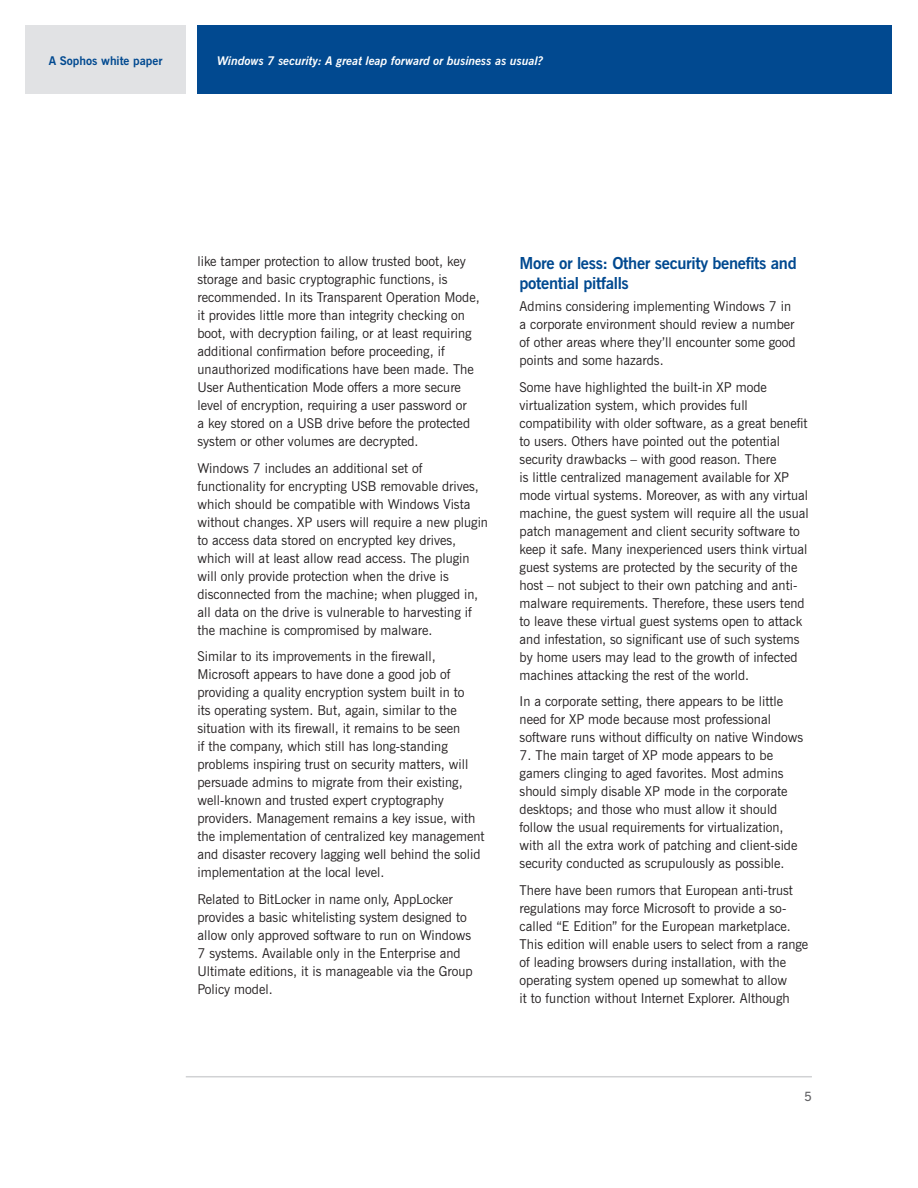
<style>
.page{position:relative;width:918px;height:1188px;background:#fff}
.page>*{position:absolute;margin:0;border:0;box-sizing:border-box;transform-origin:0 0}
.Heading_1{font:700 16.5px/19.8px "News Gothic BT";letter-spacing:-.02em;color:#014990}
.Body_text{font:13.5px/18px "News Gothic BT";color:#231f20}
.t1{font:600 12.75px "News Gothic BT";color:#636366}
.t2{font:italic 700 12px "News Gothic BT";color:#fff}
.t3{font:700 12px "News Gothic BT";color:#014990}
</style>
<div class="page">
<div style="left:26px;top:26px;width:160px;height:68px;background:#e1e2e4"></div>
<div style="left:198px;top:26px;width:694px;height:68px;background:#014990"></div>
<hr style="left:186px;top:1076px;width:626px;height:1px;background:#d1d2d4">
<p class="t3" style="left:49px;top:53px;width:115px">A Sophos white paper</p>
<p class="t2" style="left:217px;top:53px;width:328px">Windows 7 security: A great leap forward or business as usual?</p>
<p class="Body_text" style="left:198px;top:252px;width:284px">like tamper protection to allow trusted boot, key storage and basic cryptographic functions, is recommended. In its Transparent Operation Mode, it provides little more than integrity checking on boot, with decryption failing, or at least requiring additional confirmation before proceeding, if unauthorized modifications have been made. The User Authentication Mode offers a more secure level of encryption, requiring a user password or<br>a key stored on a USB drive before the protected system or other volumes are decrypted.</p>
<p class="Body_text" style="left:198px;top:459px;width:292px">Windows 7 includes an additional set of functionality for encrypting USB removable drives, which should be compatible with Windows Vista without changes. XP users will require a new plugin to access data stored on encrypted key drives, which will at least allow read access. The plugin will only provide protection when the drive is disconnected from the machine; when plugged in, all data on the drive is vulnerable to harvesting if the machine is compromised by malware.</p>
<p class="Body_text" style="left:198px;top:647px;width:289px">Similar to its improvements in the firewall, Microsoft appears to have done a good job of providing a quality encryption system built in to<br>its operating system. But, again, similar to the situation with its firewall, it remains to be seen<br>if the company, which still has long-standing problems inspiring trust on security matters, will persuade admins to migrate from their existing, well-known and trusted expert cryptography providers. Management remains a key issue, with the implementation of centralized key management and disaster recovery lagging well behind the solid implementation at the local level.</p>
<p class="Body_text" style="left:198px;top:890px;width:277px">Related to BitLocker in name only, AppLocker provides a basic whitelisting system designed to allow only approved software to run on Windows 7 systems. Available only in the Enterprise and Ultimate editions, it is manageable via the Group Policy model.</p>
<p class="Heading_1" style="left:520px;top:253px;width:279px">More or less: Other security benefits and potential pitfalls</p>
<p class="Body_text" style="left:520px;top:297px;width:278px">Admins considering implementing Windows 7 in a corporate environment should review a number of other areas where they’ll encounter some good points and some hazards.</p>
<p class="Body_text" style="left:520px;top:378px;width:291px">Some have highlighted the built-in XP mode virtualization system, which provides full compatibility with older software, as a great benefit to users. Others have pointed out the potential security drawbacks – with good reason. There<br>is little centralized management available for XP mode virtual systems. Moreover, as with any virtual machine, the guest system will require all the usual patch management and client security software to keep it safe. Many inexperienced users think virtual guest systems are protected by the security of the host – not subject to their own patching and anti&shy;malware requirements. Therefore, these users tend to leave these virtual guest systems open to attack and infestation, so significant use of such systems by home users may lead to the growth of infected machines attacking the rest of the world.</p>
<p class="Body_text" style="left:520px;top:692px;width:285px">In a corporate setting, there appears to be little need for XP mode because most professional software runs without difficulty on native Windows</p>
<p class="Body_text" style="left:520px;top:746px;width:279px">7. The main target of XP mode appears to be gamers clinging to aged favorites. Most admins should simply disable XP mode in the corporate desktops; and those who must allow it should follow the usual requirements for virtualization, with all the extra work of patching and client-side security conducted as scrupulously as possible.</p>
<p class="Body_text" style="left:520px;top:881px;width:290px">There have been rumors that European anti-trust regulations may force Microsoft to provide a so&shy;called “E Edition” for the European marketplace.<br>This edition will enable users to select from a range of leading browsers during installation, with the operating system opened up somewhat to allow<br>it to function without Internet Explorer. Although</p>
<p class="t1" style="left:804px;top:1089px;width:9px">5</p>
</div>
